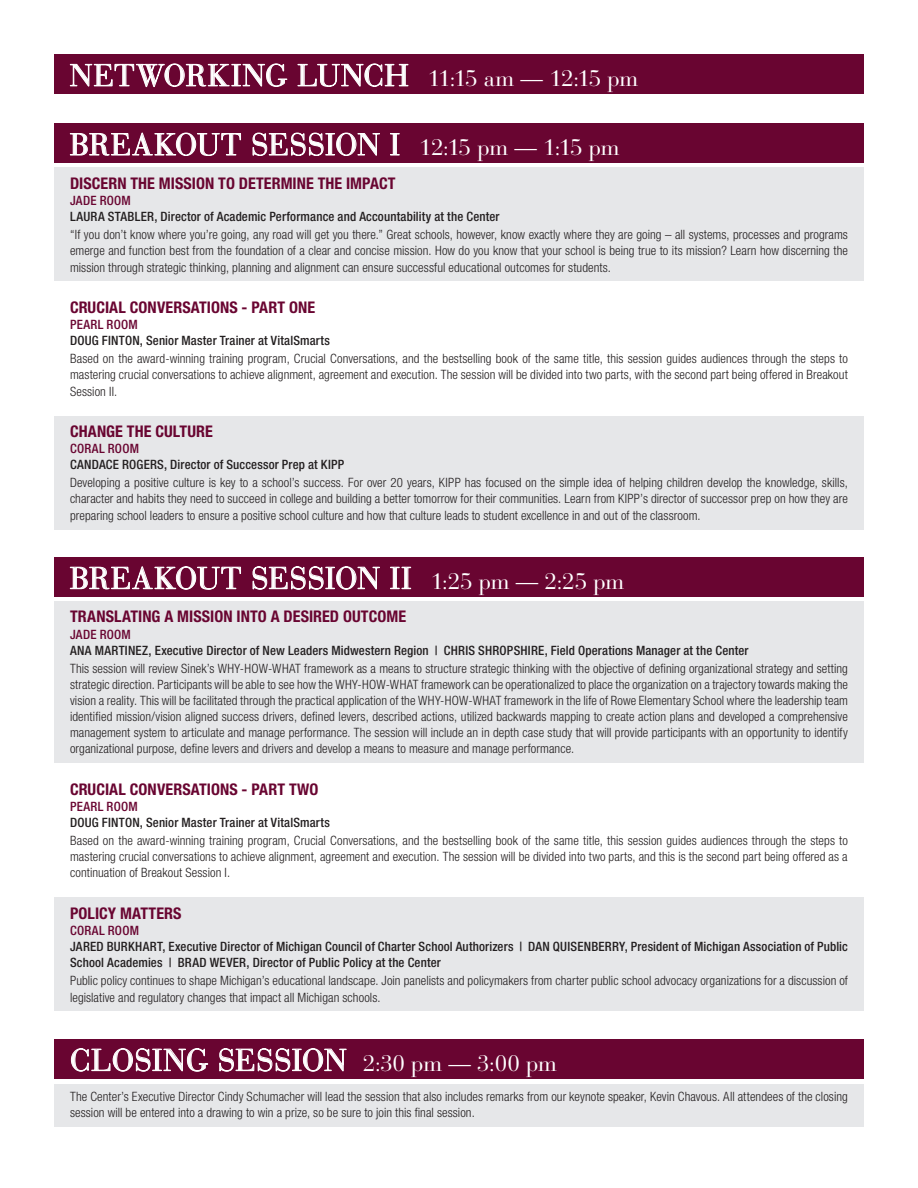
<style>
.page{position:relative;width:918px;height:1188px;background:#fff}
.page>*{position:absolute;margin:0;border:0;box-sizing:border-box;transform-origin:0 0}
.t1{font:30.6px "Bauer Bodoni";letter-spacing:.015em;color:#fff}
.t2{font:700 condensed 16.05px "Helvetica Neue LT Std";letter-spacing:.005em;color:#690531}
.t3{font:300 condensed 12.9px/16px "Helvetica Neue LT Std";letter-spacing:.005em;color:#231f20;text-align:justify}
.t4{font:500 condensed 12.9px/16px "Helvetica Neue LT Std";letter-spacing:.01em;color:#231f20}
.t5{font:500 condensed 12.9px "Helvetica Neue LT Std";letter-spacing:.015em;color:#690531}
.s1{font-size:22.5px}
</style>
<div class="page">
<div style="left:54px;top:1040px;width:810px;height:39px;background:#690531"></div>
<div style="left:54px;top:1084px;width:810px;height:43px;background:#e6e7e9"></div>
<div style="left:54px;top:54px;width:810px;height:40px;background:#690531"></div>
<div style="left:54px;top:123px;width:810px;height:39px;background:#690531"></div>
<div style="left:54px;top:557px;width:810px;height:39px;background:#690531"></div>
<div style="left:54px;top:168px;width:810px;height:113px;background:#e6e7e9"></div>
<div style="left:54px;top:416px;width:810px;height:114px;background:#e6e7e9"></div>
<div style="left:54px;top:897px;width:810px;height:114px;background:#e6e7e9"></div>
<div style="left:54px;top:601px;width:810px;height:161px;background:#e6e7e9"></div>
<svg style="left:70px;top:63px;width:218px;height:25px"></svg>
<svg style="left:297px;top:63px;width:112px;height:24px"></svg>
<svg style="left:70px;top:132px;width:171px;height:24px"></svg>
<svg style="left:252px;top:132px;width:128px;height:24px"></svg>
<svg style="left:390px;top:133px;width:10px;height:23px"></svg>
<svg style="left:70px;top:566px;width:171px;height:24px"></svg>
<svg style="left:252px;top:566px;width:128px;height:24px"></svg>
<svg style="left:390px;top:566px;width:21px;height:24px"></svg>
<svg style="left:71px;top:1048px;width:138px;height:24px"></svg>
<svg style="left:219px;top:1048px;width:128px;height:24px"></svg>
<p class="t1" style="left:70px;top:57px;width:570px">NETWORKING LUNCH <span class="s1">11:15 am — 12:15 pm</span></p>
<p class="t1" style="left:70px;top:126px;width:551px">BREAKOUT SESSION I <span class="s1">12:15 pm — 1:15 pm</span></p>
<p class="t2" style="left:70px;top:173px;width:327px">DISCERN THE MISSION TO DETERMINE THE IMPACT</p>
<p class="t5" style="left:70px;top:193px;width:62px">JADE ROOM</p>
<p class="t4" style="left:70px;top:208px;width:431px">LAURA STABLER, Director of Academic Performance and Accountability at the Center</p>
<p class="t3" style="left:70px;top:227px;width:779px">“If you don’t know where you’re going, any road will get you there.” Great schools, however, know exactly where they are going – all systems, processes and programs emerge and function best from the foundation of a clear and concise mission. How do you know that your school is being true to its mission? Learn how discerning the mission through strategic thinking, planning and alignment can ensure successful educational outcomes for students.</p>
<p class="t2" style="left:70px;top:297px;width:247px">CRUCIAL CONVERSATIONS - PART ONE</p>
<p class="t5" style="left:70px;top:317px;width:69px">PEARL ROOM</p>
<p class="t4" style="left:70px;top:332px;width:261px">DOUG FINTON, Senior Master Trainer at VitalSmarts</p>
<p class="t3" style="left:70px;top:351px;width:779px">Based on the award-winning training program, Crucial Conversations, and the bestselling book of the same title, this session guides audiences through the steps to mastering crucial conversations to achieve alignment, agreement and execution. The session will be divided into two parts, with the second part being offered in Breakout Session II.</p>
<p class="t2" style="left:70px;top:421px;width:144px">CHANGE THE CULTURE</p>
<p class="t5" style="left:70px;top:441px;width:70px">CORAL ROOM</p>
<p class="t4" style="left:70px;top:456px;width:276px">CANDACE ROGERS, Director of Successor Prep at KIPP</p>
<p class="t3" style="left:70px;top:475px;width:779px">Developing a positive culture is key to a school’s success. For over 20 years, KIPP has focused on the simple idea of helping children develop the knowledge, skills, character and habits they need to succeed in college and building a better tomorrow for their communities. Learn from KIPP’s director of successor prep on how they are preparing school leaders to ensure a positive school culture and how that culture leads to student excellence in and out of the classroom.</p>
<p class="t1" style="left:70px;top:560px;width:556px">BREAKOUT SESSION II <span class="s1">1:25 pm — 2:25 pm</span></p>
<p class="t2" style="left:70px;top:607px;width:338px">TRANSLATING A MISSION INTO A DESIRED OUTCOME</p>
<p class="t5" style="left:70px;top:626px;width:62px">JADE ROOM</p>
<p class="t4" style="left:70px;top:642px;width:680px">ANA MARTINEZ, Executive Director of New Leaders Midwestern Region | CHRIS SHROPSHIRE, Field Operations Manager at the Center</p>
<p class="t3" style="left:70px;top:660px;width:780px">This session will review Sinek’s WHY-HOW-WHAT framework as a means to structure strategic thinking with the objective of defining organizational strategy and setting strategic direction. Participants will be able to see how the WHY-HOW-WHAT framework can be operationalized to place the organization on a trajectory towards making the vision a reality. This will be facilitated through the practical application of the WHY-HOW-WHAT framework in the life of Rowe Elementary School where the leadership team identified mission/vision aligned success drivers, defined levers, described actions, utilized backwards mapping to create action plans and developed a comprehensive management system to articulate and manage performance. The session will include an in depth case study that will provide participants with an opportunity to identify organizational purpose, define levers and drivers and develop a means to measure and manage performance.</p>
<p class="t2" style="left:70px;top:779px;width:250px">CRUCIAL CONVERSATIONS - PART TWO</p>
<p class="t5" style="left:70px;top:799px;width:69px">PEARL ROOM</p>
<p class="t4" style="left:70px;top:814px;width:261px">DOUG FINTON, Senior Master Trainer at VitalSmarts</p>
<p class="t3" style="left:70px;top:833px;width:779px">Based on the award-winning training program, Crucial Conversations, and the bestselling book of the same title, this session guides audiences through the steps to mastering crucial conversations to achieve alignment, agreement and execution. The session will be divided into two parts, and this is the second part being offered as a continuation of Breakout Session I.</p>
<p class="t2" style="left:70px;top:903px;width:113px">POLICY MATTERS</p>
<p class="t5" style="left:70px;top:923px;width:70px">CORAL ROOM</p>
<p class="t4" style="left:70px;top:938px;width:779px">JARED BURKHART, Executive Director of Michigan Council of Charter School Authorizers | DAN QUISENBERRY, President of Michigan Association of Public<br>School Academies | BRAD WEVER, Director of Public Policy at the Center</p>
<p class="t3" style="left:70px;top:973px;width:779px">Public policy continues to shape Michigan’s educational landscape. Join panelists and policymakers from charter public school advocacy organizations for a discussion of legislative and regulatory changes that impact all Michigan schools.</p>
<p class="t1" style="left:70px;top:1042px;width:488px">CLOSING SESSION <span class="s1">2:30 pm — 3:00 pm</span></p>
<p class="t3" style="left:70px;top:1089px;width:779px">The Center’s Executive Director Cindy Schumacher will lead the session that also includes remarks from our keynote speaker, Kevin Chavous. All attendees of the closing session will be entered into a drawing to win a prize, so be sure to join this final session.</p>
</div>
